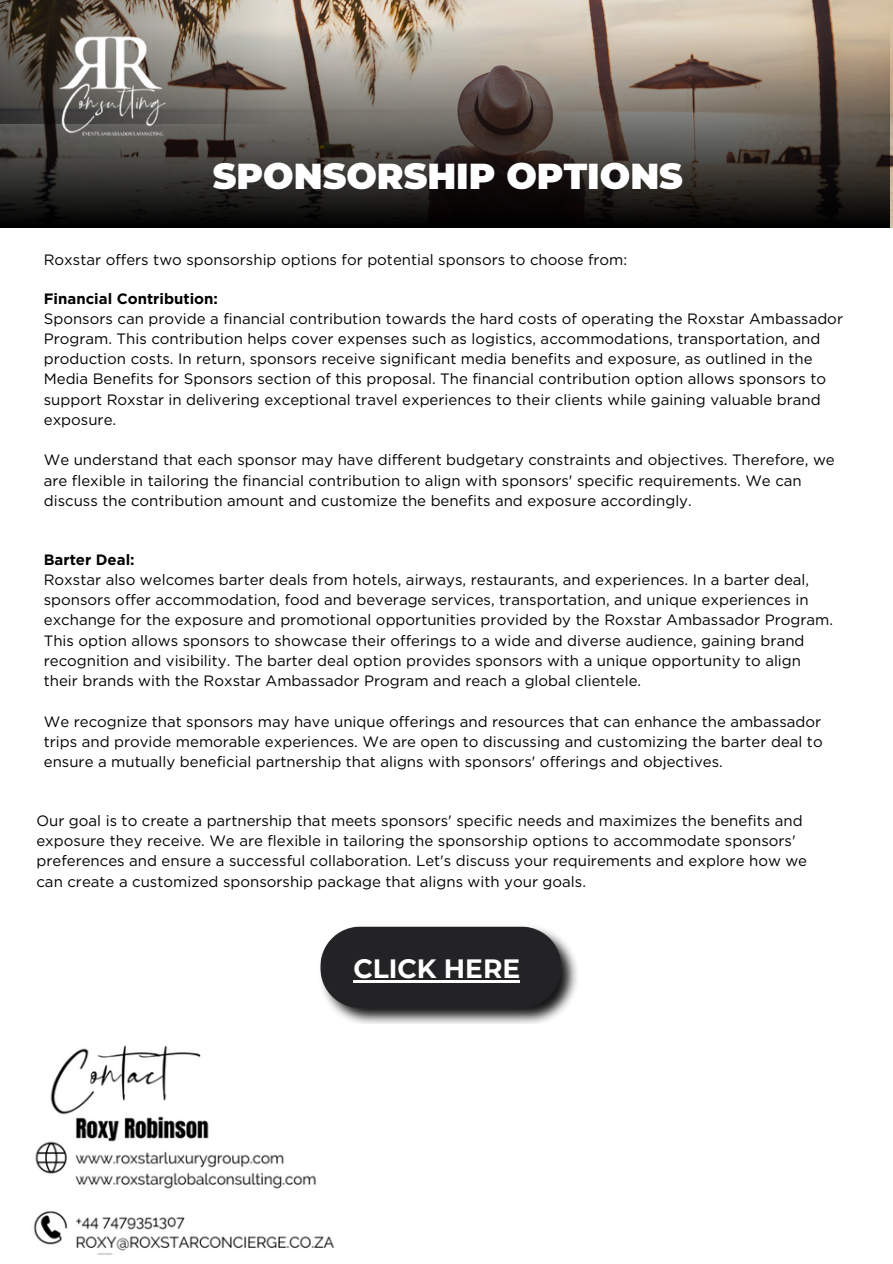
<style>
.page{position:relative;width:893px;height:1264px;background:#fff}
.page>*{position:absolute;margin:0;border:0;box-sizing:border-box;transform-origin:0 0}
.t1{font:900 36px "Montserrat";color:#fff}
.t2{font:700 26.4px "Montserrat";color:#fff}
.t3{font:15px/20.2px "Gotham";color:#000}
.t4{font:700 15px "Gotham";color:#000}
</style>
<div class="page">
<svg style="left:0;top:0;width:889px;height:227px;background:#605850"></svg>
<svg style="left:0;top:0;width:354px;height:124px;background:#847b71"></svg>
<img style="left:36px;top:23px;width:172px;height:132px">
<img style="left:33px;top:1045px;width:302px;height:210px">
<img style="left:320px;top:926px;width:257px;height:97px">
<hr style="left:353px;top:979px;width:167px;height:3px;background:#fff">
<p class="t1" style="left:213px;top:154px;width:471px">SPONSORSHIP OPTIONS</p>
<p class="t3" style="left:44px;top:249px;width:585px">Roxstar offers two sponsorship options for potential sponsors to choose from:</p>
<p class="t4" style="left:44px;top:289px;width:176px">Financial Contribution:</p>
<p class="t3" style="left:44px;top:308px;width:800px">Sponsors can provide a financial contribution towards the hard costs of operating the Roxstar Ambassador Program. This contribution helps cover expenses such as logistics, accommodations, transportation, and production costs. In return, sponsors receive significant media benefits and exposure, as outlined in the Media Benefits for Sponsors section of this proposal. The financial contribution option allows sponsors to support Roxstar in delivering exceptional travel experiences to their clients while gaining valuable brand exposure.</p>
<p class="t3" style="left:44px;top:450px;width:792px">We understand that each sponsor may have different budgetary constraints and objectives. Therefore, we are flexible in tailoring the financial contribution to align with sponsors' specific requirements. We can discuss the contribution amount and customize the benefits and exposure accordingly.</p>
<p class="t4" style="left:44px;top:550px;width:92px">Barter Deal:</p>
<p class="t3" style="left:44px;top:569px;width:790px">Roxstar also welcomes barter deals from hotels, airways, restaurants, and experiences. In a barter deal, sponsors offer accommodation, food and beverage services, transportation, and unique experiences in exchange for the exposure and promotional opportunities provided by the Roxstar Ambassador Program.<br>This option allows sponsors to showcase their offerings to a wide and diverse audience, gaining brand recognition and visibility. The barter deal option provides sponsors with a unique opportunity to align their brands with the Roxstar Ambassador Program and reach a global clientele.</p>
<p class="t3" style="left:44px;top:711px;width:780px;text-align:justify">We recognize that sponsors may have unique offerings and resources that can enhance the ambassador trips and provide memorable experiences. We are open to discussing and customizing the barter deal to ensure a mutually beneficial partnership that aligns with sponsors' offerings and objectives.</p>
<p class="t3" style="left:36px;top:810px;width:772px">Our goal is to create a partnership that meets sponsors' specific needs and maximizes the benefits and exposure they receive. We are flexible in tailoring the sponsorship options to accommodate sponsors' preferences and ensure a successful collaboration. Let's discuss your requirements and explore how we can create a customized sponsorship package that aligns with your goals.</p>
<p class="t2" style="left:353px;top:952px;width:168px">CLICK HERE</p>
</div>
